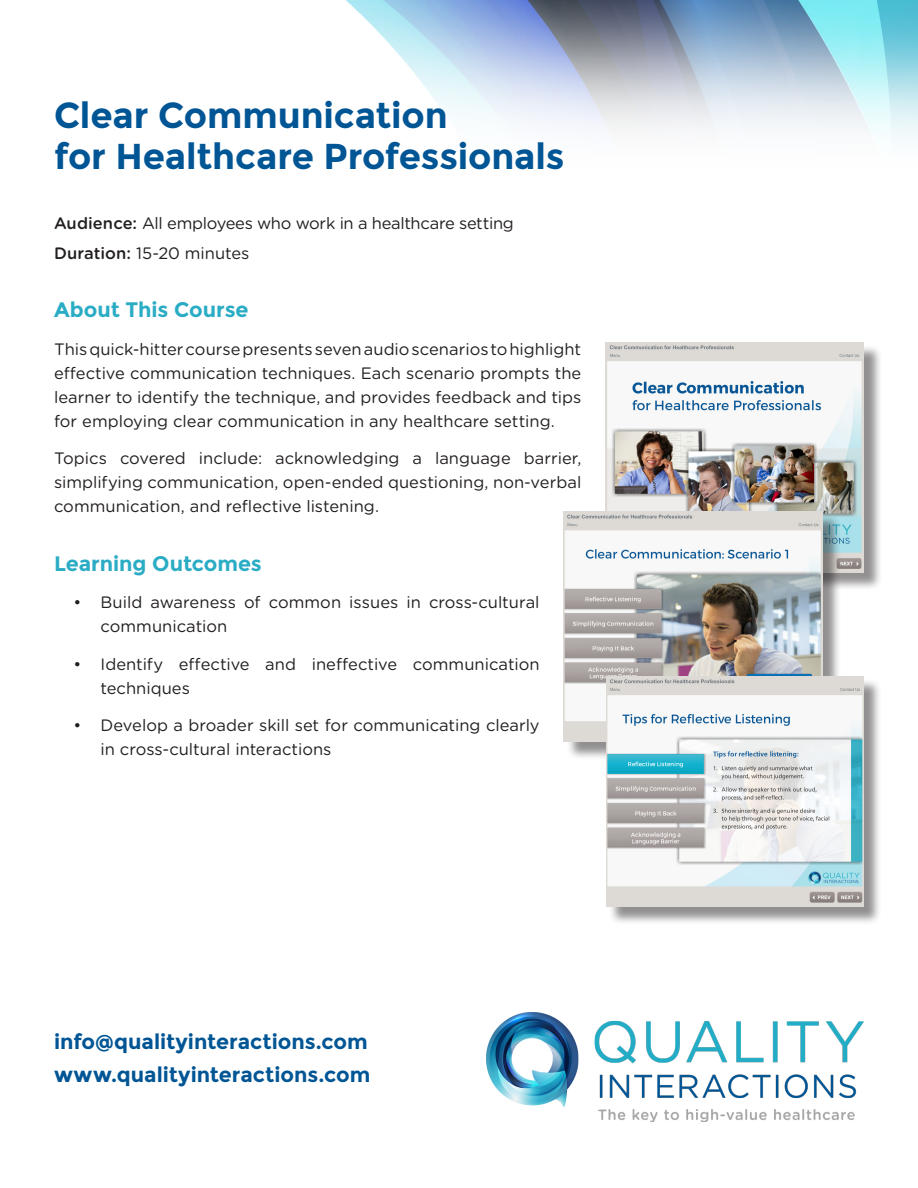
<style>
.page{position:relative;width:918px;height:1188px;background:#fff}
.page>*{position:absolute;margin:0;border:0;box-sizing:border-box;transform-origin:0 0}
.t1{font:700 36px/40.5px "Montserrat";letter-spacing:-.005em;color:#005595}
.t2{font:700 21px "Montserrat";color:#005595}
.QI_Subheader{font:700 21px "Montserrat";color:#2aacc5}
.t3{font:16.5px/24px "Gotham Rounded";color:#231f20}
.t4{font:16.5px "Gotham Rounded";letter-spacing:-.02em;color:#231f20}
.s1{font-weight:500}
</style>
<div class="page">
<img style="left:486px;top:1013px;width:378px;height:109px">
<img style="left:346px;top:0;width:572px;height:139px">
<div style="left:608px;top:345px;width:275px;height:246px;background:#231f20;opacity:.5"></div>
<img style="left:605px;top:342px;width:259px;height:231px">
<div style="left:566px;top:513px;width:275px;height:247px;background:#231f20;opacity:.5"></div>
<img style="left:564px;top:511px;width:259px;height:230px">
<div style="left:608px;top:678px;width:274px;height:247px;background:#231f20;opacity:.5"></div>
<img style="left:606px;top:676px;width:257px;height:230px">
<p class="t1" style="left:54px;top:95px;width:512px">Clear Communication<br>for Healthcare Professionals</p>
<p class="t4" style="left:54px;top:212px;width:461px"><span class="s1">Audience:</span> All employees who work in a healthcare setting</p>
<p class="t3" style="left:54px;top:240px;width:197px"><span class="s1">Duration:</span> 15-20 minutes</p>
<p class="QI_Subheader" style="left:54px;top:297px;width:196px">About This Course</p>
<p class="t3" style="left:54px;top:336px;width:529px;text-align:justify">This quick-hitter course presents seven audio scenarios to highlight effective communication techniques. Each scenario prompts the learner to identify the technique, and provides feedback and tips for employing clear communication in any healthcare setting.</p>
<p class="t3" style="left:54px;top:446px;width:529px;text-align:justify">Topics covered include: acknowledging a language barrier, simplifying communication, open-ended questioning, non-verbal communication, and reflective listening.</p>
<p class="QI_Subheader" style="left:54px;top:551px;width:209px">Learning Outcomes</p>
<p class="t3" style="left:100px;top:590px;width:441px;text-indent:-27px">• Build awareness of common issues in cross-cultural communication</p>
<p class="t3" style="left:100px;top:651px;width:441px;text-indent:-27px">• Identify effective and ineffective communication techniques</p>
<p class="t3" style="left:100px;top:713px;width:441px;text-indent:-27px">• Develop a broader skill set for communicating clearly in cross-cultural interactions</p>
<p class="t2" style="left:54px;top:1029px;width:315px">info@qualityinteractions.com</p>
<p class="t2" style="left:54px;top:1062px;width:318px">www.qualityinteractions.com</p>
</div>
